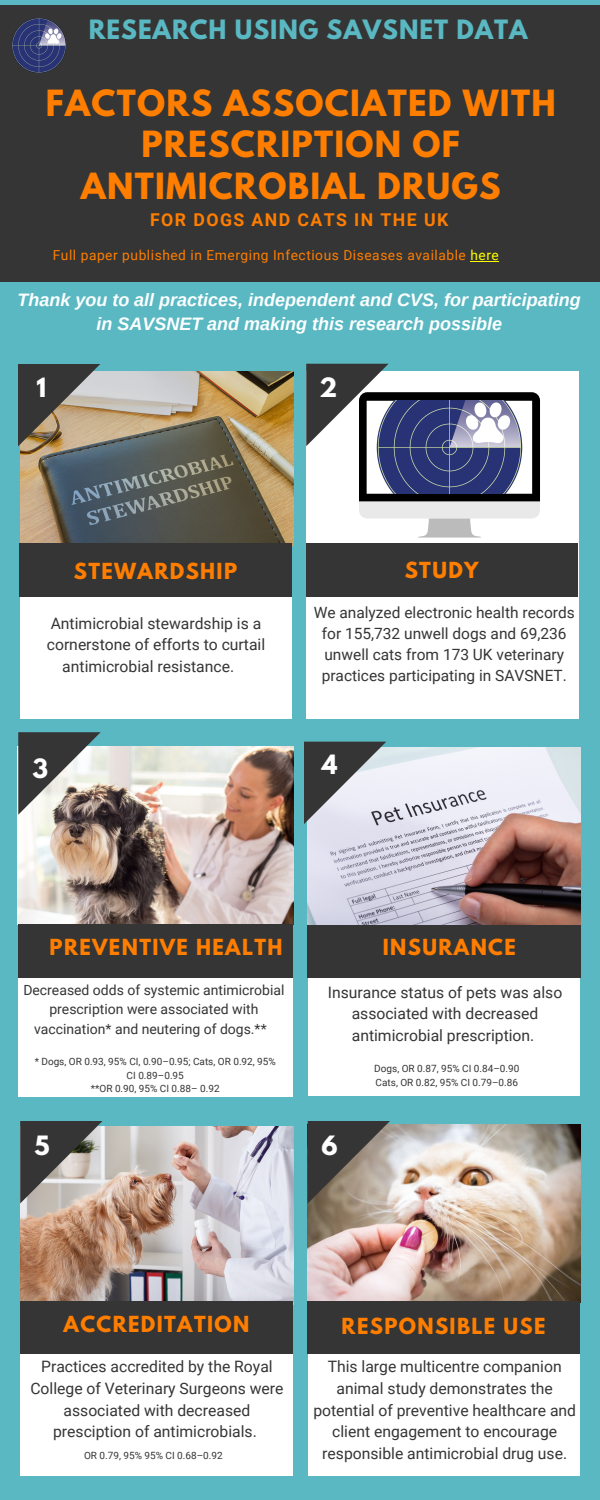
<style>
.page{position:relative;width:600px;height:1500px;background:#5ab8c2}
.page>*{position:absolute;margin:0;border:0;box-sizing:border-box;transform-origin:0 0}
.t1{font:700 32px "League Spartan";letter-spacing:.04em;color:#ff7e00}
.t2{font:700 23.6px "League Spartan";letter-spacing:.04em;color:#5ab8c2}
.t3{font:700 23.6px "League Spartan";color:#fff}
.t4{font:700 19.7px "League Spartan";letter-spacing:.07em;color:#ff7e00}
.t5{font:italic 700 18px/24.8px "Arimo";color:#fcffff;text-align:center}
.t6{font:700 17.7px "Roboto";letter-spacing:.08em;color:#ff7e00}
.t7{font:15.7px/21.8px "Roboto";color:#353535;text-align:center}
.t8{font:15.5px/21px "Roboto";color:#353535;text-align:center}
.t9{font:14px/19.5px "Roboto";color:#353535;text-align:center}
.t10{font:13.8px "Roboto";letter-spacing:.04em;color:#ff7e00}
.t11{font:10px/13.5px "Roboto";color:#353535}
.s1{color:#ff0}
</style>
<div class="page">
<div style="left:19px;top:746px;width:273px;height:351px;background:#fff"></div>
<img style="left:18px;top:746px;width:275px;height:179px">
<div style="left:21px;top:372px;width:270px;height:347px;background:#fff"></div>
<img style="left:20px;top:372px;width:273px;height:173px">
<div style="left:0;top:6px;width:600px;height:276px;background:#353535"></div>
<div style="left:308px;top:748px;width:272px;height:348px;background:#fff"></div>
<img style="left:307px;top:748px;width:273px;height:177px">
<svg style="left:304px;top:742px;width:82px;height:82px;background:#8c8d92"></svg>
<div style="left:307px;top:925px;width:273px;height:53px;background:#353535"></div>
<div style="left:308px;top:1128px;width:272px;height:348px;background:#fff"></div>
<img style="left:308px;top:1125px;width:272px;height:176px">
<svg style="left:308px;top:1121px;width:82px;height:82px;background:#6e6860"></svg>
<div style="left:308px;top:1301px;width:272px;height:53px;background:#353535"></div>
<div style="left:21px;top:1128px;width:271px;height:348px;background:#fff"></div>
<img style="left:21px;top:1127px;width:272px;height:174px">
<svg style="left:20px;top:1121px;width:83px;height:82px;background:#7e7c78"></svg>
<div style="left:20px;top:1301px;width:273px;height:53px;background:#353535"></div>
<svg style="left:18px;top:732px;width:83px;height:83px"></svg>
<div style="left:18px;top:925px;width:274px;height:53px;background:#353535"></div>
<svg style="left:18px;top:364px;width:82px;height:83px;background:#796f60"></svg>
<div style="left:20px;top:544px;width:272px;height:53px;background:#353535"></div>
<div style="left:307px;top:371px;width:271px;height:348px;background:#fff"></div>
<div style="left:306px;top:544px;width:272px;height:52px;background:#353535"></div>
<img style="left:12px;top:18px;width:54px;height:55px">
<svg style="left:306px;top:364px;width:234px;height:174px"></svg>
<img style="left:367px;top:401px;width:165px;height:93px">
<svg style="left:470px;top:261px;width:29px;height:1px"></svg>
<h2 class="t2" style="left:89px;top:18px;width:440px">RESEARCH USING SAVSNET DATA</h2>
<h1 class="t1" style="left:46px;top:87px;width:512px">FACTORS ASSOCIATED WITH</h1>
<h1 class="t1" style="left:141px;top:129px;width:320px">PRESCRIPTION OF</h1>
<h1 class="t1" style="left:81px;top:170px;width:422px">ANTIMICROBIAL DRUGS</h1>
<p class="t6" style="left:150px;top:210px;width:300px">FOR DOGS AND CATS IN THE UK</p>
<p class="t10" style="left:53px;top:247px;width:448px">Full paper published in Emerging Infectious Diseases available <span class="s1">here</span></p>
<p class="t5" style="left:17px;top:287px;width:565px">Thank you to all practices, independent and CVS, for participating in SAVSNET and making this research possible</p>
<h2 class="t3" style="left:37px;top:376px;width:11px">1</h2>
<h2 class="t3" style="left:319px;top:376px;width:19px">2</h2>
<p class="t4" style="left:74px;top:561px;width:165px">STEWARDSHIP</p>
<p class="t7" style="left:51px;top:612px;width:212px">Antimicrobial stewardship is a</p>
<p class="t7" style="left:47px;top:634px;width:220px">cornerstone of efforts to curtail</p>
<p class="t7" style="left:62px;top:656px;width:173px">antimicrobial resistance.</p>
<h2 class="t3" style="left:32px;top:757px;width:17px">3</h2>
<p class="t4" style="left:405px;top:560px;width:75px">STUDY</p>
<p class="t8" style="left:314px;top:602px;width:263px">We analyzed electronic health records for 155,732 unwell dogs and 69,236 unwell cats from 173 UK veterinary practices participating in SAVSNET.</p>
<h2 class="t3" style="left:322px;top:753px;width:17px">4</h2>
<p class="t4" style="left:50px;top:937px;width:234px">PREVENTIVE HEALTH</p>
<p class="t4" style="left:383px;top:937px;width:134px">INSURANCE</p>
<p class="t9" style="left:23px;top:980px;width:263px">Decreased odds of systemic antimicrobial prescription were associated with vaccination* and neutering of dogs.**</p>
<p class="t7" style="left:328px;top:981px;width:236px">Insurance status of pets was also associated with decreased antimicrobial prescription.</p>
<p class="t11" style="left:35px;top:1055px;width:243px;text-align:center">* Dogs, OR 0.93, 95% CI, 0.90–0.95; Cats, OR 0.92, 95%<br>CI 0.89–0.95<br>**OR 0.90, 95% CI 0.88– 0.92</p>
<p class="t11" style="left:374px;top:1062px;width:147px">Dogs, OR 0.87, 95% CI 0.84–0.90<br>Cats, OR 0.82, 95% CI 0.79–0.86</p>
<h2 class="t3" style="left:35px;top:1133px;width:17px">5</h2>
<h2 class="t3" style="left:322px;top:1133px;width:18px">6</h2>
<p class="t4" style="left:64px;top:1314px;width:187px">ACCREDITATION</p>
<p class="t7" style="left:30px;top:1356px;width:255px">Practices accredited by the Royal<br>College of Veterinary Surgeons were associated with decreased presciption of antimicrobials.</p>
<p class="t11" style="left:84px;top:1449px;width:140px">OR 0.79, 95% 95% CI 0.68–0.92</p>
<p class="t4" style="left:342px;top:1316px;width:205px">RESPONSIBLE USE</p>
<p class="t7" style="left:313px;top:1356px;width:264px">This large multicentre companion animal study demonstrates the potential of preventive healthcare and client engagement to encourage responsible antimicrobial drug use.</p>
</div>
